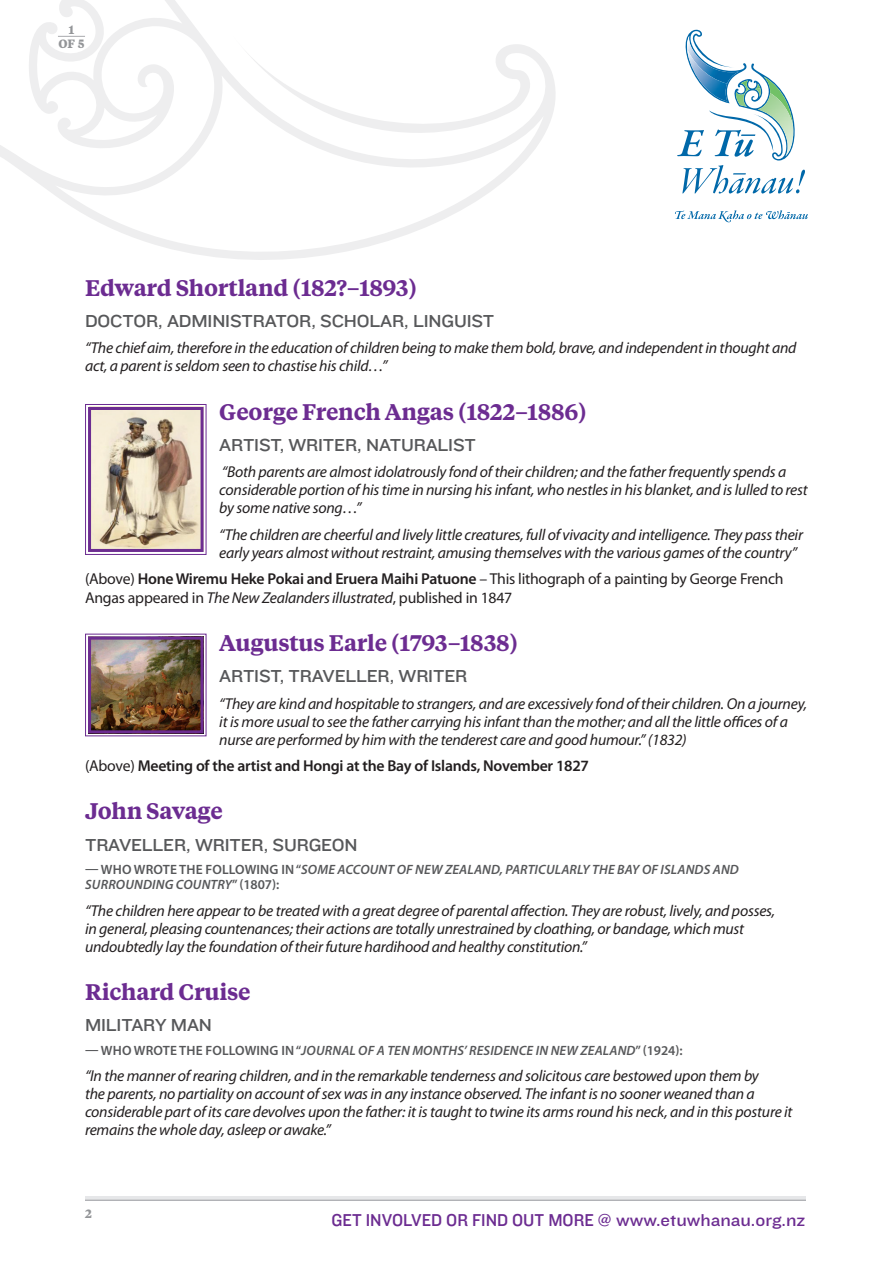
<style>
.page{position:relative;width:893px;height:1263px;background:#fff}
.page>*{position:absolute;margin:0;border:0;box-sizing:border-box;transform-origin:0 0}
.t1{font:600 22.5px "Tiempos Text";letter-spacing:-.01em;color:#6c2c91}
.t2{font:18px "Knockout 32 Junior Cruisewt";letter-spacing:-.01em;color:#57585a}
.t3{font:17.85px "Knockout 31 Junior Middlewt";color:#6c2c91}
.t4{font:italic 15.75px/18px "Myriad Pro";letter-spacing:-.015em;color:#231f20}
.t5{font:15.75px/18px "Myriad Pro";letter-spacing:-.015em;color:#231f20}
.t6{font:600 15.75px "Myriad Pro";letter-spacing:-.015em;color:#231f20}
.t7{font:italic 600 13.5px/15px "Myriad Pro";letter-spacing:.01em;color:#57585a}
.t8{font:700 12px "Tiempos Text";color:#939598}
.s1{font-weight:600}
.s2{font-style:italic}
.s3{font-weight:400}
.s4{font-style:normal}
.s5{font-family:"Knockout 32 Junior Cruisewt"}
</style>
<div class="page">
<svg style="left:675px;top:210px;width:133px;height:12px"></svg>
<svg style="left:677px;top:30px;width:128px;height:164px"></svg>
<svg style="left:0;top:0;width:556px;height:260px"></svg>
<svg style="left:85px;top:1196px;width:720px;height:5px;background:#d7d8da"></svg>
<svg style="left:85px;top:404px;width:122px;height:151px;background:#cdbdab"></svg>
<div style="left:88px;top:407px;width:116px;height:145px;border:3px solid #6c2c91"></div>
<img style="left:85px;top:633px;width:122px;height:104px">
<div style="left:88px;top:637px;width:116px;height:96px;border:3px solid #6c2c91"></div>
<svg style="left:0;top:0;width:122px;height:120px"></svg>
<p class="t8" style="left:69px;top:21px;width:7px">1</p>
<p class="t8" style="left:58px;top:35px;width:28px">OF 5</p>
<h1 class="t1" style="left:85px;top:272px;width:334px">Edward Shortland (182?–1893)</h1>
<p class="t2" style="left:85px;top:308px;width:411px">DOCTOR, ADMINISTRATOR, SCHOLAR, LINGUIST</p>
<p class="t4" style="left:85px;top:339px;width:713px">“The chief aim, therefore in the education of children being to make them bold, brave, and independent in thought and act, a parent is seldom seen to chastise his child…”</p>
<h1 class="t1" style="left:219px;top:396px;width:369px">George French Angas (1822–1886)</h1>
<p class="t2" style="left:219px;top:432px;width:258px">ARTIST, WRITER, NATURALIST</p>
<p class="t4" style="left:219px;top:463px;width:590px">“Both parents are almost idolatrously fond of their children; and the father frequently spends a considerable portion of his time in nursing his infant, who nestles in his blanket, and is lulled to rest by some native song…”</p>
<p class="t4" style="left:219px;top:525px;width:585px">“The children are cheerful and lively little creatures, full of vivacity and intelligence. They pass their early years almost without restraint, amusing themselves with the various games of the country”</p>
<p class="t5" style="left:85px;top:570px;width:700px">(Above) <span class="s1">Hone Wiremu Heke Pokai and Eruera Maihi Patuone</span> – This lithograph of a painting by George French<br>Angas appeared in <span class="s2">The New Zealanders illustrated</span>, published in 1847</p>
<h1 class="t1" style="left:219px;top:627px;width:300px">Augustus Earle (1793–1838)</h1>
<p class="t2" style="left:219px;top:663px;width:249px">ARTIST, TRAVELLER, WRITER</p>
<p class="t4" style="left:219px;top:694px;width:589px">“They are kind and hospitable to strangers, and are excessively fond of their children. On a journey, it is more usual to see the father carrying his infant than the mother; and all the little offices of a nurse are performed by him with the tenderest care and good humour.” (1832)</p>
<p class="t6" style="left:85px;top:756px;width:505px"><span class="s3">(Above)</span> Meeting of the artist and Hongi at the Bay of Islands, November 1827</p>
<h1 class="t1" style="left:85px;top:795px;width:139px">John Savage</h1>
<p class="t2" style="left:85px;top:832px;width:274px">TRAVELLER, WRITER, SURGEON</p>
<p class="t7" style="left:85px;top:862px;width:655px"><span class="s4">— WHO WROTE THE FOLLOWING IN “</span>SOME ACCOUNT OF NEW ZEALAND, PARTICULARLY THE BAY OF ISLANDS AND<br>SURROUNDING COUNTRY<span class="s4">” (1807):</span></p>
<p class="t4" style="left:85px;top:901px;width:691px">“The children here appear to be treated with a great degree of parental affection. They are robust, lively, and posses, in general, pleasing countenances; their actions are totally unrestrained by cloathing, or bandage, which must undoubtedly lay the foundation of their future hardihood and healthy constitution.”</p>
<h1 class="t1" style="left:85px;top:976px;width:167px">Richard Cruise</h1>
<p class="t2" style="left:85px;top:1012px;width:128px">MILITARY MAN</p>
<p class="t7" style="left:85px;top:1042px;width:599px"><span class="s4">— WHO WROTE THE FOLLOWING IN “</span>JOURNAL OF A TEN MONTHS’ RESIDENCE IN NEW ZEALAND<span class="s4">” (1924):</span></p>
<p class="t4" style="left:85px;top:1066px;width:709px">“In the manner of rearing children, and in the remarkable tenderness and solicitous care bestowed upon them by<br>the parents, no partiality on account of sex was in any instance observed. The infant is no sooner weaned than a considerable part of its care devolves upon the father: it is taught to twine its arms round his neck, and in this posture it remains the whole day, asleep or awake.”</p>
<p class="t8" style="left:85px;top:1205px;width:8px">2</p>
<p class="t3" style="left:332px;top:1208px;width:475px">GET INVOLVED OR FIND OUT MORE @ <span class="s5">www.etuwhanau.org.nz</span></p>
</div>
